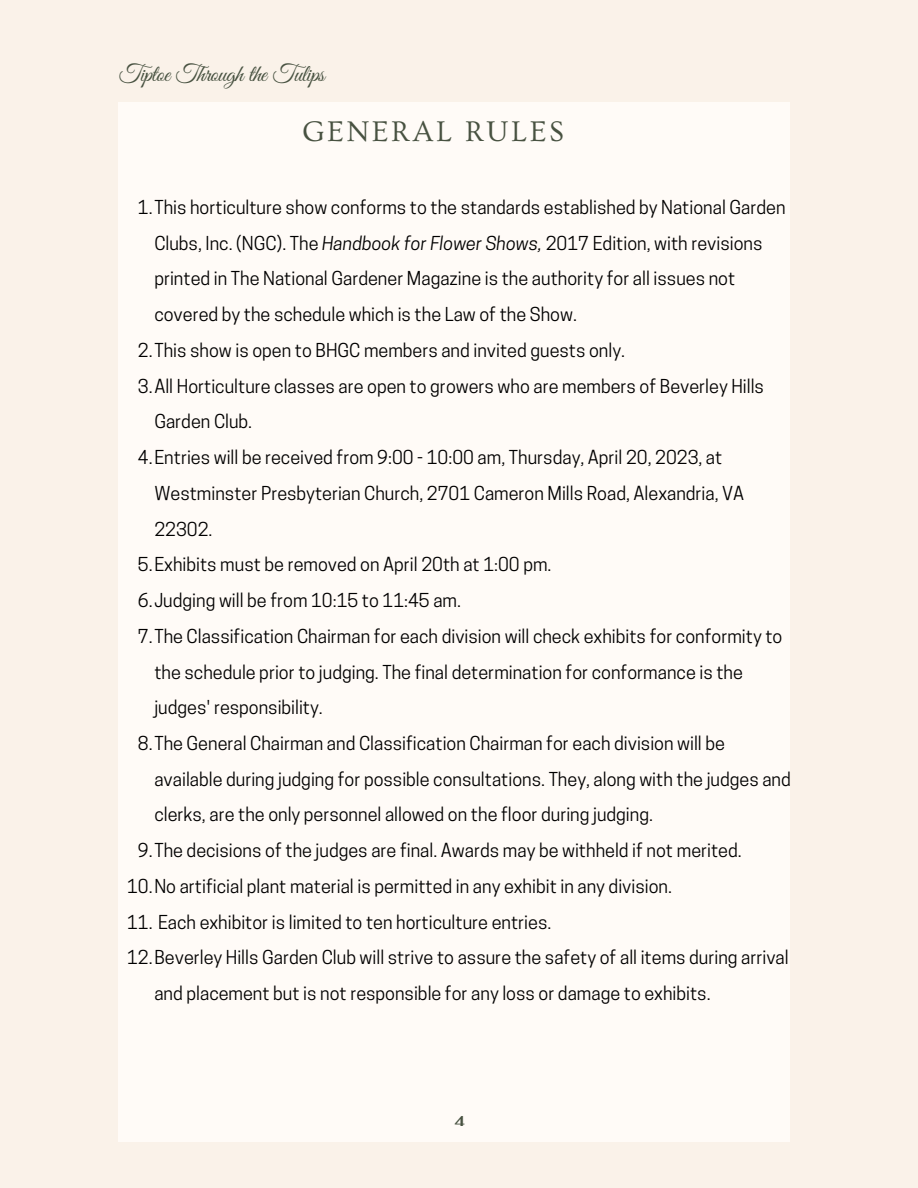
<style>
.page{position:relative;width:918px;height:1188px;background:#faf2e9}
.page>*{position:absolute;margin:0;border:0;box-sizing:border-box;transform-origin:0 0}
.t1{font:29.85px "Ovo";letter-spacing:.09em;color:#485241}
.t2{font:24px "Great Vibes";letter-spacing:-.015em;color:#485241}
.t3{font:18px "Cooper Hewitt";color:#000}
.t4{font:700 14.1px "Fahkwang";color:#485241}
.s1{font-style:italic}
</style>
<div class="page">
<div style="left:119px;top:103px;width:671px;height:1038px;background:#fffbf7"></div>
<h2 class="t2" style="left:119px;top:61px;width:207px">Tiptoe Through the Tulips</h2>
<h1 class="t1" style="left:303px;top:115px;width:263px">GENERAL RULES</h1>
<p class="t3" style="left:138px;top:200px;width:649px">1.This horticulture show conforms to the standards established by National Garden</p>
<p class="t3" style="left:154px;top:236px;width:610px">Clubs, Inc. (NGC). The <span class="s1">Handbook for Flower Shows,</span> 2017 Edition, with revisions</p>
<p class="t3" style="left:154px;top:272px;width:582px">printed in The National Gardener Magazine is the authority for all issues not</p>
<p class="t3" style="left:154px;top:308px;width:424px">covered by the schedule which is the Law of the Show.</p>
<p class="t3" style="left:138px;top:343px;width:489px">2.This show is open to BHGC members and invited guests only.</p>
<p class="t3" style="left:138px;top:379px;width:628px">3.All Horticulture classes are open to growers who are members of Beverley Hills</p>
<p class="t3" style="left:154px;top:415px;width:99px">Garden Club.</p>
<p class="t3" style="left:138px;top:451px;width:586px">4.Entries will be received from 9:00 - 10:00 am, Thursday, April 20, 2023, at</p>
<p class="t3" style="left:154px;top:486px;width:591px">Westminster Presbyterian Church, 2701 Cameron Mills Road, Alexandria, VA</p>
<p class="t3" style="left:154px;top:522px;width:60px">22302.</p>
<p class="t3" style="left:138px;top:558px;width:415px">5.Exhibits must be removed on April 20th at 1:00 pm.</p>
<p class="t3" style="left:138px;top:594px;width:325px">6.Judging will be from 10:15 to 11:45 am.</p>
<p class="t3" style="left:138px;top:629px;width:646px">7.The Classification Chairman for each division will check exhibits for conformity to</p>
<p class="t3" style="left:154px;top:665px;width:590px">the schedule prior to judging. The final determination for conformance is the</p>
<p class="t3" style="left:154px;top:701px;width:170px">judges' responsibility.</p>
<p class="t3" style="left:138px;top:736px;width:589px">8.The General Chairman and Classification Chairman for each division will be</p>
<p class="t3" style="left:154px;top:772px;width:638px">available during judging for possible consultations. They, along with the judges and</p>
<p class="t3" style="left:154px;top:808px;width:500px">clerks, are the only personnel allowed on the floor during judging.</p>
<p class="t3" style="left:138px;top:844px;width:605px">9.The decisions of the judges are final. Awards may be withheld if not merited.</p>
<p class="t3" style="left:127px;top:879px;width:546px">10.No artificial plant material is permitted in any exhibit in any division.</p>
<p class="t3" style="left:127px;top:915px;width:426px">11. Each exhibitor is limited to ten horticulture entries.</p>
<p class="t3" style="left:127px;top:951px;width:663px">12.Beverley Hills Garden Club will strive to assure the safety of all items during arrival</p>
<p class="t3" style="left:154px;top:987px;width:558px">and placement but is not responsible for any loss or damage to exhibits.</p>
<p class="t4" style="left:454px;top:1111px;width:12px">4</p>
</div>
